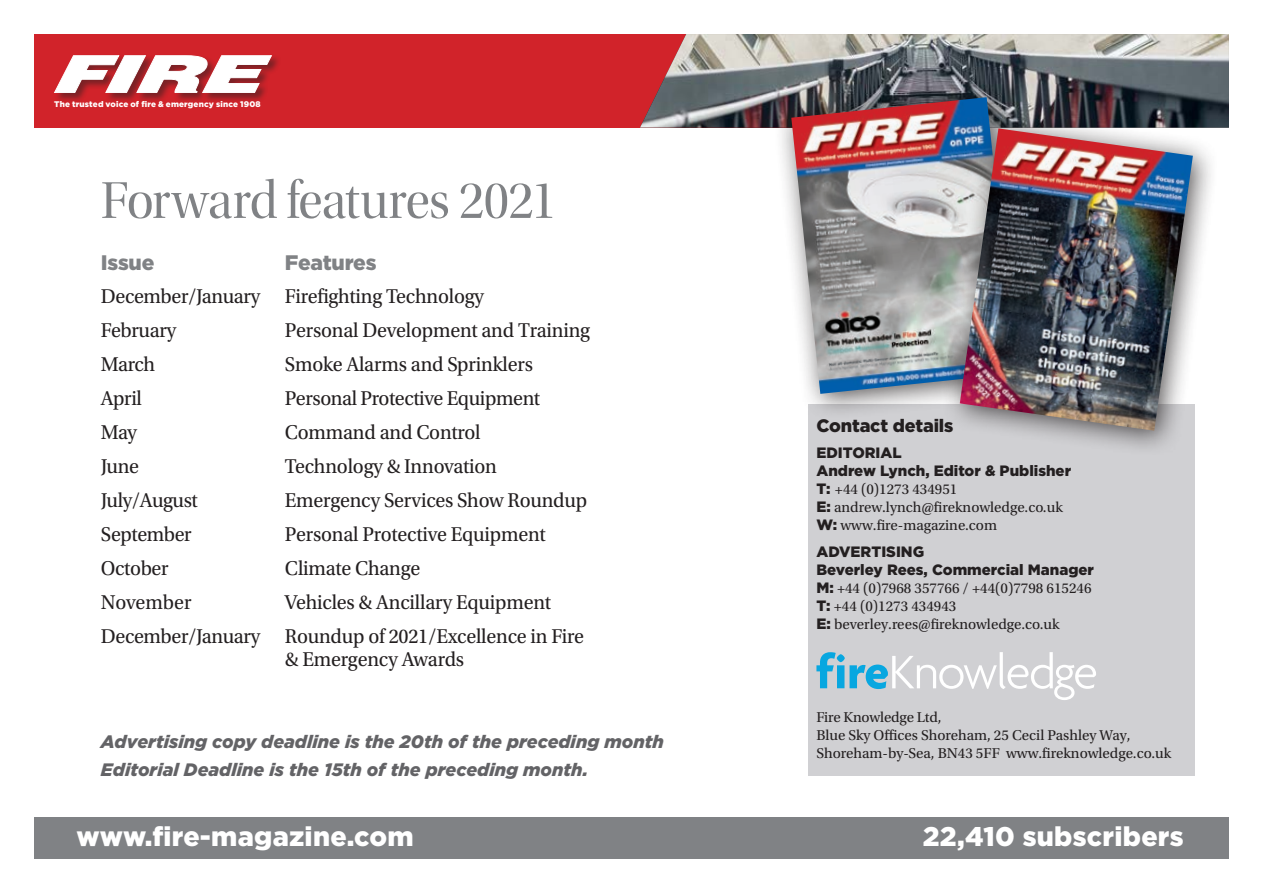
<style>
.page{position:relative;width:1263px;height:893px;background:#fff}
.page>*{position:absolute;margin:0;border:0;box-sizing:border-box;transform-origin:0 0}
.t1{font:54px "Utopia Std Disp";letter-spacing:-.02em;color:#808285;scale:.96 1}
.t2{font:900 27px "Gotham";letter-spacing:.01em;color:#fff}
.t3{font:21px/34px "Utopia Std";letter-spacing:-.01em;color:#231f20;scale:.96 1}
.t4{font:900 21px "Gotham";letter-spacing:-.01em;color:#808285}
.t5{font:italic 900 18px/28px "Gotham";color:#636366}
.t6{font:900 18px "Gotham";letter-spacing:-.01em;color:#231f20}
.t7{font:15px/18px "Utopia Std";color:#231f20}
.t8{font:900 15px/18px "Gotham";color:#231f20}
.t9{font:900 8.25px "Gotham";letter-spacing:.02em;color:#fff}
.s1{font-family:"Gotham";font-weight:900}
</style>
<div class="page">
<div style="left:34px;top:817px;width:1195px;height:42px;background:#808285"></div>
<div style="left:808px;top:404px;width:387px;height:372px;background:#d0d0d3"></div>
<svg style="left:816px;top:652px;width:280px;height:48px"></svg>
<div style="left:34px;top:34px;width:850px;height:94px;background:#d1232a"></div>
<div style="left:53px;top:54px;width:76px;height:49px;background:#231f20;opacity:.5"></div>
<div style="left:104px;top:54px;width:51px;height:49px;background:#231f20;opacity:.5"></div>
<div style="left:136px;top:54px;width:81px;height:49px;background:#231f20;opacity:.5"></div>
<div style="left:201px;top:54px;width:80px;height:49px;background:#231f20;opacity:.5"></div>
<svg style="left:53px;top:55px;width:220px;height:39px;background:#dfb0b2"></svg>
<img style="left:640px;top:34px;width:589px;height:94px">
<div style="left:773px;top:79px;width:269px;height:341px;background:#231f20;opacity:.75"></div>
<img style="left:791px;top:97px;width:225px;height:297px">
<div style="left:942px;top:110px;width:277px;height:347px;background:#231f20;opacity:.75"></div>
<img style="left:960px;top:128px;width:233px;height:303px">
<p class="t9" style="left:54px;top:99px;width:208px">The trusted voice of fire &amp; emergency since 1908</p>
<h1 class="t1" style="left:101px;top:172px;width:476px">Forward features 2021</h1>
<p class="t4" style="left:101px;top:248px;width:55px">Issue</p>
<p class="t4" style="left:285px;top:248px;width:93px">Features</p>
<p class="t3" style="left:101px;top:279px;width:400px">December/January Firefighting Technology<br>February</p>
<p class="t3" style="left:285px;top:313px;width:319px">Personal Development and Training</p>
<p class="t3" style="left:101px;top:347px;width:58px">March</p>
<p class="t3" style="left:285px;top:347px;width:260px">Smoke Alarms and Sprinklers</p>
<p class="t3" style="left:101px;top:381px;width:44px">April</p>
<p class="t3" style="left:285px;top:381px;width:267px">Personal Protective Equipment</p>
<p class="t3" style="left:101px;top:415px;width:39px">May</p>
<p class="t3" style="left:285px;top:415px;width:205px">Command and Control</p>
<p class="t3" style="left:101px;top:449px;width:41px">June</p>
<p class="t3" style="left:285px;top:449px;width:222px">Technology &amp; Innovation</p>
<p class="t3" style="left:101px;top:484px;width:102px">July/August</p>
<p class="t3" style="left:285px;top:484px;width:316px">Emergency Services Show Roundup</p>
<p class="t3" style="left:101px;top:518px;width:96px">September</p>
<p class="t3" style="left:285px;top:518px;width:273px">Personal Protective Equipment</p>
<p class="t3" style="left:101px;top:552px;width:72px">October</p>
<p class="t3" style="left:285px;top:552px;width:142px">Climate Change</p>
<p class="t3" style="left:101px;top:586px;width:96px">November</p>
<p class="t3" style="left:101px;top:586px;width:505px;text-indent:184px">Vehicles &amp; Ancillary Equipment<br>December/January Roundup of 2021/Excellence in Fire</p>
<p class="t3" style="left:285px;top:642px;width:188px">&amp; Emergency Awards</p>
<p class="t5" style="left:101px;top:727px;width:564px">Advertising copy deadline is the 20th of the preceding month<br>Editorial Deadline is the 15th of the preceding month.</p>
<p class="t6" style="left:816px;top:413px;width:138px">Contact details</p>
<p class="t8" style="left:816px;top:444px;width:256px">EDITORIAL<br>Andrew Lynch, Editor &amp; Publisher</p>
<p class="t7" style="left:816px;top:480px;width:248px"><span class="s1">T:</span> +44 (0)1273 434951<br><span class="s1">E:</span> andrew.lynch@fireknowledge.co.uk<br><span class="s1">W:</span> www.fire-magazine.com</p>
<p class="t8" style="left:816px;top:542px;width:279px">ADVERTISING<br>Beverley Rees, Commercial Manager</p>
<p class="t7" style="left:816px;top:579px;width:277px"><span class="s1">M:</span> +44 (0)7968 357766 / +44(0)7798 615246<br><span class="s1">T:</span> +44 (0)1273 434943<br><span class="s1">E:</span> beverley.rees@fireknowledge.co.uk</p>
<p class="t7" style="left:816px;top:708px;width:356px">Fire Knowledge Ltd,<br>Blue Sky Offices Shoreham, 25 Cecil Pashley Way,<br>Shoreham-by-Sea, BN43 5FF www.fireknowledge.co.uk</p>
<p class="t2" style="left:77px;top:817px;width:339px">www.fire-magazine.com</p>
<p class="t2" style="left:923px;top:817px;width:262px">22,410 subscribers</p>
</div>
